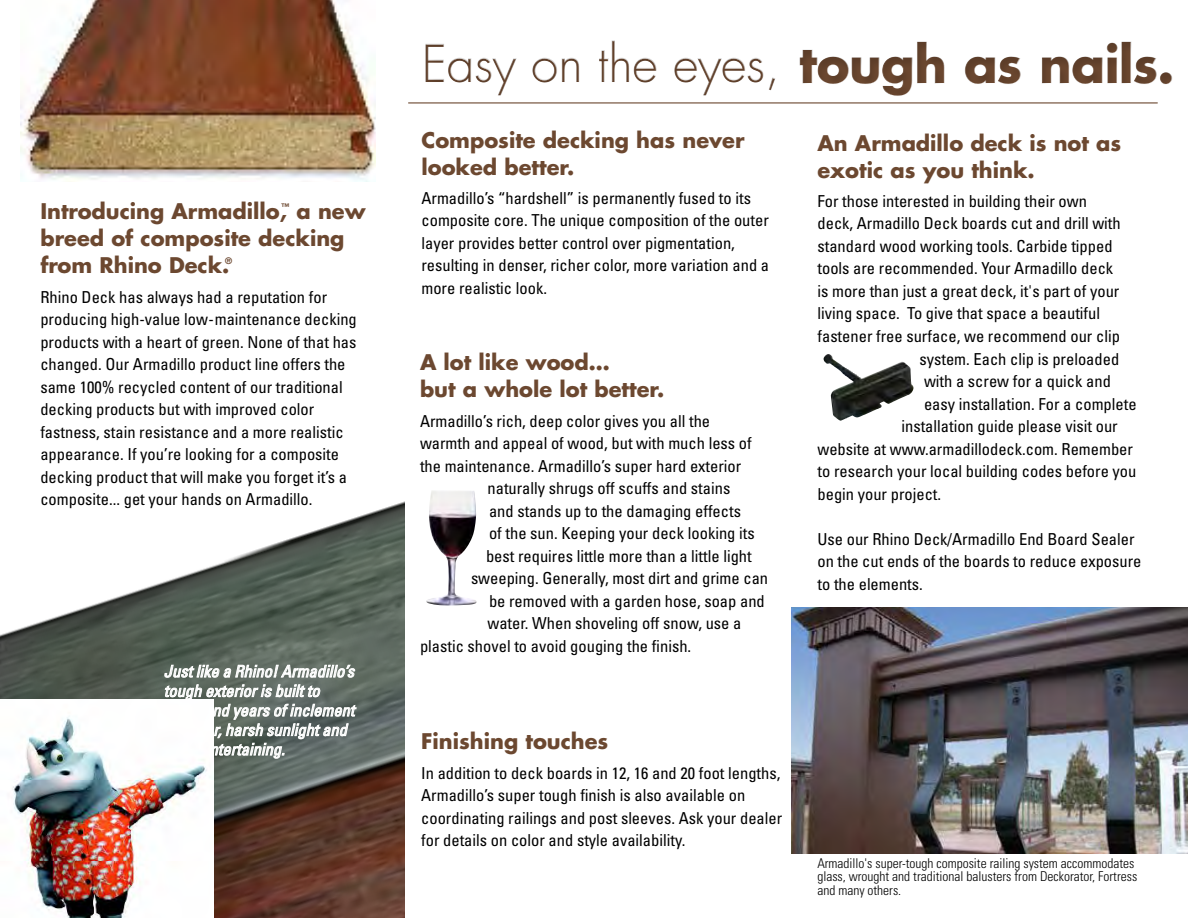
<style>
.page{position:relative;width:1188px;height:918px;background:#fff}
.page>*{position:absolute;margin:0;border:0;box-sizing:border-box;transform-origin:0 0}
.t1{font:300 49.5px "Futura";color:#6c4830}
.t2{font:700 21px/27px "Futura";color:#6c4830}
.t3{font:condensed 16.5px/22.5px "Univers";color:#000}
.t4{font:italic condensed 16.5px/19.5px "Univers";color:#fff}
.t5{font:300 condensed 13.5px/13.5px "Univers";color:#000}
.t6{font:700 8.7px "Futura";color:#6c4830}
.s1{font-weight:700}
</style>
<div class="page">
<img style="left:0;top:501px;width:405px;height:417px">
<svg style="left:165px;top:659px;width:190px;height:19px;background:#8d968f"></svg>
<svg style="left:165px;top:684px;width:192px;height:82px;background:#808984"></svg>
<img style="left:20px;top:0;width:355px;height:181px">
<div style="left:402px;top:29px;width:438px;height:97px;background:#000;opacity:.15"></div>
<img style="left:426px;top:490px;width:50px;height:116px">
<div style="left:789px;top:30px;width:399px;height:91px;background:#000;opacity:.15"></div>
<hr style="left:409px;top:102px;width:748px;height:2px;background:#6c4830">
<img style="left:791px;top:608px;width:397px;height:245px">
<img style="left:0;top:700px;width:214px;height:218px">
<img style="left:824px;top:354px;width:89px;height:67px">
<p class="t2" style="left:40px;top:197px;width:248px">Introducing Armadillo,</p>
<p class="t6" style="left:281px;top:201px;width:10px">™</p>
<p class="t2" style="left:40px;top:197px;width:327px;text-indent:256px">a new breed of composite decking from Rhino Deck.</p>
<p class="t6" style="left:225px;top:255px;width:8px">®</p>
<p class="t3" style="left:40px;top:285px;width:318px">Rhino Deck has always had a reputation for producing high-value low-maintenance decking products with a heart of green. None of that has changed. Our Armadillo product line offers the same 100% recycled content of our traditional decking products but with improved color fastness, stain resistance and a more realistic appearance. If you’re looking for a composite decking product that will make you forget it’s a composite... get your hands on Armadillo.</p>
<p class="t4" style="left:164px;top:661px;width:192px">Just like a Rhino! Armadillo’s tough exterior is built to withstand years of inclement weather, harsh sunlight and lively entertaining.</p>
<h1 class="t1" style="left:422px;top:32px;width:754px">Easy on the eyes, <span class="s1">tough as nails.</span></h1>
<p class="t2" style="left:422px;top:126px;width:325px">Composite decking has never looked better.</p>
<p class="t3" style="left:422px;top:187px;width:349px">Armadillo’s “hardshell” is permanently fused to its composite core. The unique composition of the outer layer provides better control over pigmentation, resulting in denser, richer color, more variation and a more realistic look.</p>
<p class="t2" style="left:420px;top:349px;width:246px">A lot like wood…<br>but a whole lot better.</p>
<p class="t3" style="left:420px;top:409px;width:292px">Armadillo’s rich, deep color gives you all the</p>
<p class="t3" style="left:420px;top:432px;width:333px">warmth and appeal of wood, but with much less of</p>
<p class="t3" style="left:420px;top:454px;width:323px">the maintenance. Armadillo’s super hard exterior</p>
<p class="t3" style="left:488px;top:477px;width:244px">naturally shrugs off scuffs and stains</p>
<p class="t3" style="left:489px;top:499px;width:254px">and stands up to the damaging effects</p>
<p class="t3" style="left:489px;top:522px;width:267px">of the sun. Keeping your deck looking its</p>
<p class="t3" style="left:486px;top:544px;width:267px">best requires little more than a little light</p>
<p class="t3" style="left:471px;top:567px;width:299px">sweeping. Generally, most dirt and grime can</p>
<p class="t3" style="left:489px;top:589px;width:277px">be removed with a garden hose, soap and</p>
<p class="t3" style="left:488px;top:612px;width:255px">water. When shoveling off snow, use a</p>
<p class="t3" style="left:420px;top:634px;width:273px">plastic shovel to avoid gouging the finish.</p>
<p class="t2" style="left:421px;top:727px;width:189px">Finishing touches</p>
<p class="t3" style="left:421px;top:761px;width:363px">In addition to deck boards in 12, 16 and 20 foot lengths, Armadillo’s super tough finish is also available on coordinating railings and post sleeves. Ask your dealer for details on color and style availability.</p>
<p class="t2" style="left:818px;top:129px;width:305px">An Armadillo deck is not as exotic as you think.</p>
<p class="t3" style="left:818px;top:190px;width:271px">For those interested in building their own</p>
<p class="t3" style="left:818px;top:212px;width:305px">deck, Armadillo Deck boards cut and drill with</p>
<p class="t3" style="left:818px;top:235px;width:297px">standard wood working tools. Carbide tipped</p>
<p class="t3" style="left:818px;top:257px;width:297px">tools are recommended. Your Armadillo deck</p>
<p class="t3" style="left:818px;top:280px;width:303px">is more than just a great deck, it's part of your</p>
<p class="t3" style="left:818px;top:302px;width:284px">living space. To give that space a beautiful</p>
<p class="t3" style="left:818px;top:325px;width:304px">fastener free surface, we recommend our clip</p>
<p class="t3" style="left:920px;top:347px;width:201px">system. Each clip is preloaded</p>
<p class="t3" style="left:924px;top:370px;width:188px">with a screw for a quick and</p>
<p class="t3" style="left:924px;top:392px;width:214px">easy installation. For a complete</p>
<p class="t3" style="left:902px;top:415px;width:218px">installation guide please visit our</p>
<p class="t3" style="left:818px;top:437px;width:317px">website at www.armadillodeck.com. Remember</p>
<p class="t3" style="left:818px;top:460px;width:320px">to research your local building codes before you</p>
<p class="t3" style="left:818px;top:482px;width:125px">begin your project.</p>
<p class="t3" style="left:818px;top:527px;width:325px">Use our Rhino Deck/Armadillo End Board Sealer on the cut ends of the boards to reduce exposure to the elements.</p>
<p class="t5" style="left:817px;top:856px;width:321px">Armadillo's super-tough composite railing system accommodates glass, wrought and traditional balusters from Deckorator, Fortress and many others.</p>
</div>
